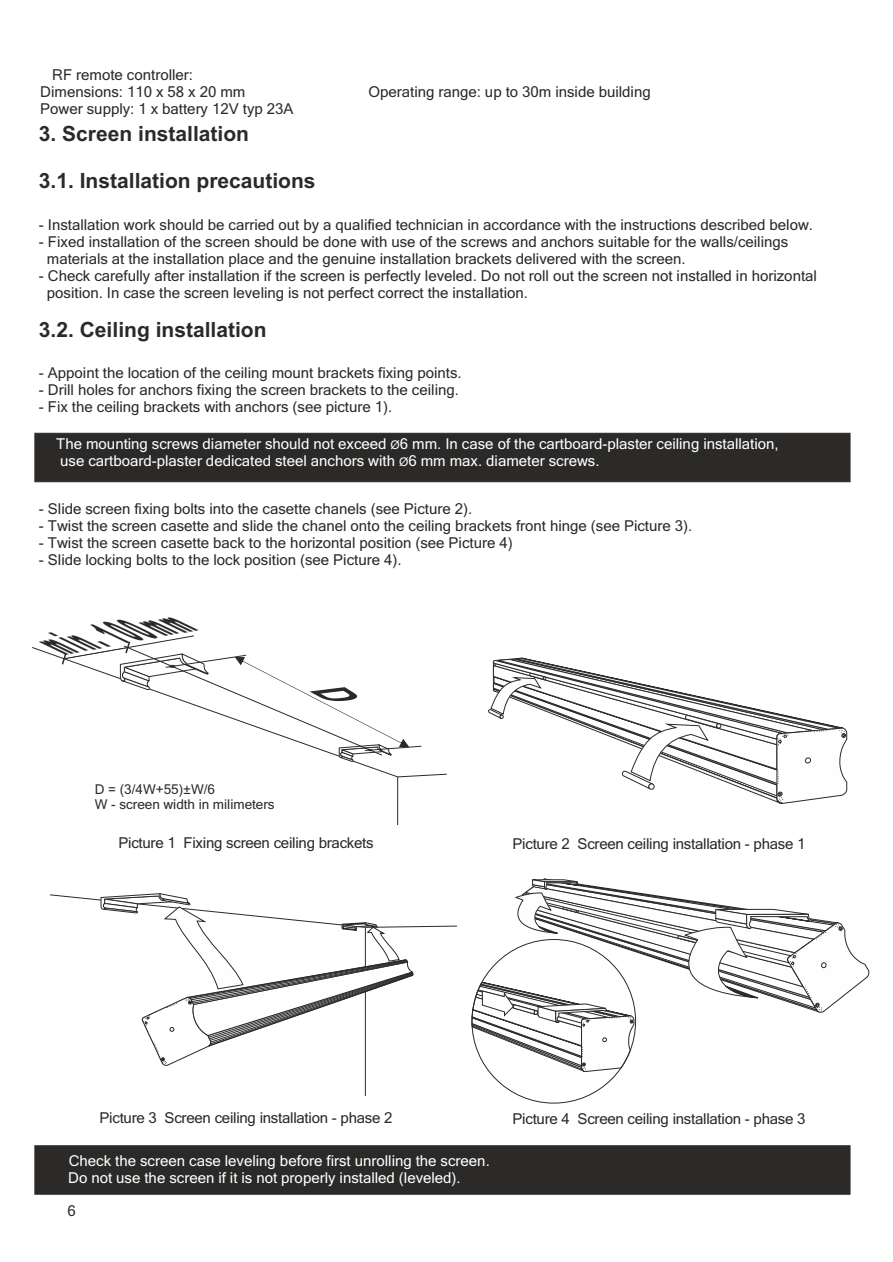
<style>
.page{position:relative;width:893px;height:1262px;background:#fff}
.page>*{position:absolute;margin:0;border:0;box-sizing:border-box;transform-origin:0 0}
.t1{font:italic 900 34.05px "Arial";color:#2b2a29;scale:.47 1}
.t2{font:700 21px "Arial";color:#2b2a29}
.t3{font:15px/17px "Microsoft Sans Serif";color:#2b2a29}
.t4{font:15px/17px "Microsoft Sans Serif";color:#fefefe}
.t5{font:13.5px/15.3px "Microsoft Sans Serif";color:#2b2a29}
.s1{font-size:12px}
</style>
<div class="page">
<div style="left:35px;top:433px;width:815px;height:49px;background:#2b2a29"></div>
<div style="left:35px;top:1145px;width:815px;height:49px;background:#2b2a29"></div>
<svg style="left:397px;top:773px;width:50px;height:52px"></svg>
<svg style="left:62px;top:635px;width:360px;height:127px"></svg>
<svg style="left:488px;top:657px;width:359px;height:147px"></svg>
<hr style="left:365px;top:927px;width:1px;height:168px;background:#2b2a29">
<svg style="left:50px;top:893px;width:407px;height:173px"></svg>
<svg style="left:471px;top:878px;width:398px;height:194px"></svg>
<p class="t3" style="left:40px;top:68px;width:207px;text-indent:12px">RF remote controller:<br>Dimensions: 110 x 58 x 20 mm</p>
<p class="t3" style="left:40px;top:102px;width:255px">Power supply: 1 x battery 12V typ 23A</p>
<p class="t3" style="left:368px;top:85px;width:284px">Operating range: up to 30m inside building</p>
<h2 class="t2" style="left:39px;top:126px;width:212px">3. Screen installation</h2>
<h2 class="t2" style="left:39px;top:173px;width:278px">3.1. Installation precautions</h2>
<p class="t3" style="left:39px;top:217px;width:775px">- Installation work should be carried out by a qualified technician in accordance with the instructions described below.</p>
<p class="t3" style="left:47px;top:234px;width:743px;text-indent:-8px">- Fixed installation of the screen should be done with use of the screws and anchors suitable for the walls/ceilings materials at the installation place and the genuine installation brackets delivered with the screen.</p>
<p class="t3" style="left:47px;top:268px;width:771px;text-indent:-8px">- Check carefully after installation if the screen is perfectly leveled. Do not roll out the screen not installed in horizontal position. In case the screen leveling is not perfect correct the installation.</p>
<h2 class="t2" style="left:39px;top:321px;width:229px">3.2. Ceiling installation</h2>
<p class="t3" style="left:39px;top:366px;width:424px">- Appoint the location of the ceiling mount brackets fixing points.</p>
<p class="t3" style="left:39px;top:383px;width:421px">- Drill holes for anchors fixing the screen brackets to the ceiling.</p>
<p class="t3" style="left:39px;top:400px;width:355px">- Fix the ceiling brackets with anchors (see picture 1).</p>
<p class="t4" style="left:56px;top:436px;width:724px">The mounting screws diameter should not exceed <span class="s1">Ø</span>6 mm. In case of the cartboard-plaster ceiling installation, use cartboard-plaster dedicated steel anchors with <span class="s1">Ø</span>6 mm max. diameter screws.</p>
<p class="t3" style="left:39px;top:502px;width:435px">- Slide screen fixing bolts into the casette chanels (see Picture 2).</p>
<p class="t3" style="left:39px;top:519px;width:655px">- Twist the screen casette and slide the chanel onto the ceiling brackets front hinge (see Picture 3).</p>
<p class="t3" style="left:39px;top:536px;width:475px">- Twist the screen casette back to the horizontal position (see Picture 4)</p>
<p class="t3" style="left:39px;top:553px;width:364px">- Slide locking bolts to the lock position (see Picture 4).</p>
<h1 class="t1" style="left:60px;top:631px;width:252px;rotate:-11deg">min. 10 m</h1>
<p class="t5" style="left:95px;top:783px;width:181px">D = (3/4W+55)±W/6<br>W - screen width in milimeters</p>
<p class="t3" style="left:118px;top:835px;width:257px">Picture 1 Fixing screen ceiling brackets</p>
<p class="t3" style="left:512px;top:836px;width:294px">Picture 2 Screen ceiling installation - phase 1</p>
<p class="t3" style="left:100px;top:1110px;width:294px">Picture 3 Screen ceiling installation - phase 2</p>
<p class="t4" style="left:68px;top:1153px;width:423px">Check the screen case leveling before first unrolling the screen.<br>Do not use the screen if it is not properly installed (leveled).</p>
<p class="t3" style="left:68px;top:1203px;width:10px">6</p>
<p class="t3" style="left:512px;top:1111px;width:294px">Picture 4 Screen ceiling installation - phase 3</p>
</div>
